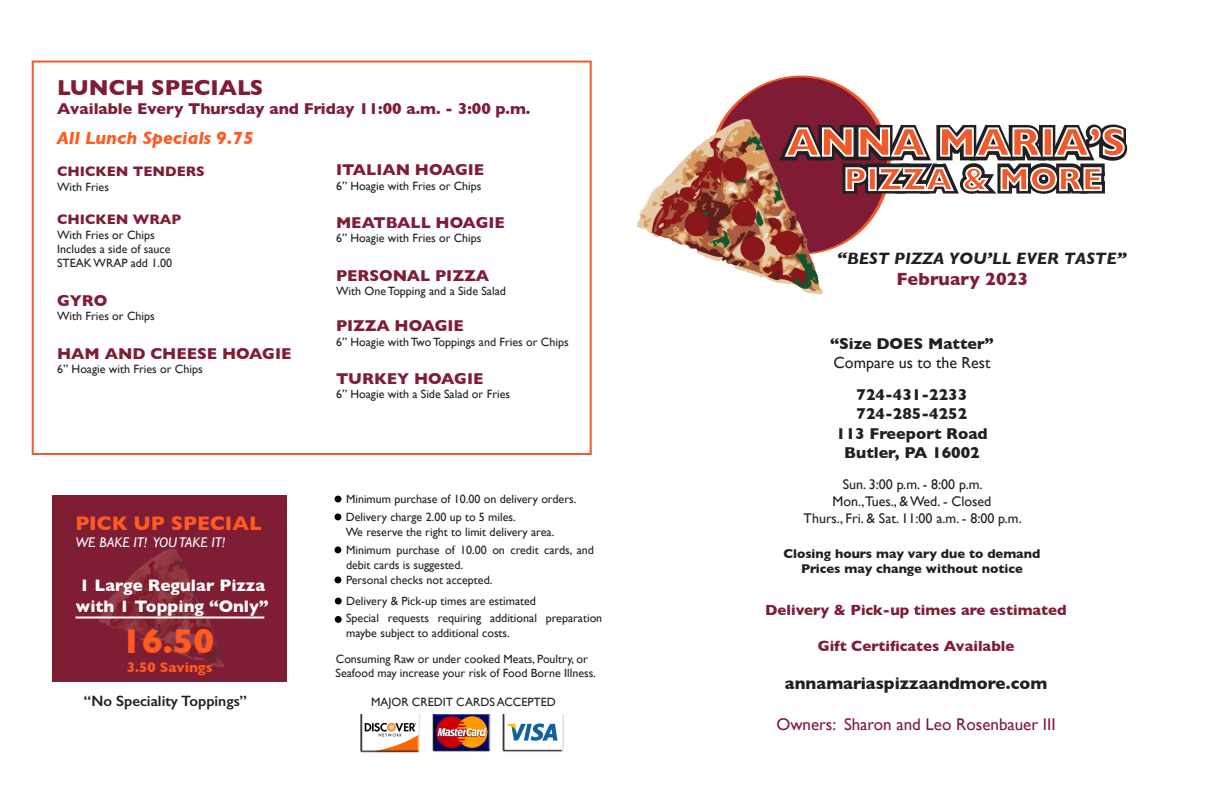
<style>
.page{position:relative;width:1224px;height:792px;background:#fff}
.page>*{position:absolute;margin:0;border:0;box-sizing:border-box;transform-origin:0 0}
.t1{font:700 35px "Gill Sans";color:#ff5a22}
.t2{font:700 22px "Gill Sans";color:#7f1d35}
.t3{font:700 20px "Gill Sans";color:#ff5a22}
.t4{font:italic 700 18px "Gill Sans";color:#ff5a22}
.t5{font:700 18px "Gill Sans";color:#7f1d35}
.t6{font:700 17px "Gill Sans";color:#fff}
.t7{font:17px "Gill Sans";color:#7f1d35}
.t8{font:700 17px "Gill Sans";color:#231f20}
.t9{font:italic 700 16.8px "Gill Sans";color:#231f20}
.t10{font:700 16px "Gill Sans";color:#7f1d35}
.t11{font:700 16px "Gill Sans";color:#231f20}
.t12{font:16px "Gill Sans";color:#231f20}
.t13{font:700 15px "Gill Sans";color:#7f1d35}
.t14{font:600 15px "Gill Sans";color:#231f20}
.t15{font:14px "Gill Sans";color:#231f20}
.t16{font:700 14px "Gill Sans";color:#7f1d35}
.t17{font:italic 14px "Gill Sans";color:#fff}
.t18{font:700 14px "Gill Sans";color:#ff5a22}
.t19{font:700 13px "Gill Sans";color:#231f20}
.t20{font:12px/14.4px "Gill Sans";color:#231f20}
</style>
<div class="page">
<svg style="left:730px;top:75px;width:398px;height:134px"></svg>
<img style="left:636px;top:109px;width:243px;height:186px">
<div style="left:685px;top:212px;width:24px;height:24px;background:#8b171a;border-radius:50%"></div>
<div style="left:732px;top:202px;width:24px;height:24px;background:#8b171a;border-radius:50%"></div>
<div style="left:740px;top:236px;width:25px;height:25px;background:#8b171a;border-radius:50%"></div>
<div style="left:775px;top:231px;width:25px;height:24px;background:#8b171a;border-radius:50%"></div>
<div style="left:722px;top:158px;width:25px;height:24px;background:#8b171a;border-radius:50%"></div>
<div style="left:52px;top:495px;width:235px;height:186px;background:#7f1d35"></div>
<img style="left:97px;top:549px;width:165px;height:133px">
<div style="left:32px;top:61px;width:560px;height:394px;border:2px solid #f15a2a"></div>
<img style="left:360px;top:714px;width:204px;height:39px">
<hr style="left:76px;top:616px;width:188px;height:2px;background:#fff">
<svg style="left:335px;top:496px;width:6px;height:6px"></svg>
<svg style="left:335px;top:514px;width:6px;height:6px"></svg>
<svg style="left:335px;top:547px;width:6px;height:6px"></svg>
<svg style="left:335px;top:577px;width:6px;height:6px"></svg>
<div style="left:335px;top:598px;width:7px;height:6px;background:#000002;border-radius:50%"></div>
<div style="left:335px;top:616px;width:7px;height:7px;background:#000002;border-radius:50%"></div>
<p class="t2" style="left:57px;top:70px;width:208px">LUNCH SPECIALS</p>
<p class="t10" style="left:57px;top:96px;width:475px">Available Every Thursday and Friday 11:00 a.m. - 3:00 p.m.</p>
<p class="t4" style="left:57px;top:128px;width:198px">All Lunch Specials 9.75</p>
<p class="t16" style="left:57px;top:160px;width:149px">CHICKEN TENDERS</p>
<p class="t20" style="left:57px;top:179px;width:53px">With Fries</p>
<p class="t16" style="left:57px;top:208px;width:126px">CHICKEN WRAP</p>
<p class="t20" style="left:57px;top:227px;width:99px">With Fries or Chips</p>
<p class="t20" style="left:57px;top:242px;width:115px">Includes a side of sauce</p>
<p class="t20" style="left:57px;top:256px;width:116px">STEAK WRAP add 1.00</p>
<p class="t10" style="left:57px;top:288px;width:52px">GYRO</p>
<p class="t20" style="left:57px;top:309px;width:99px">With Fries or Chips</p>
<p class="t10" style="left:57px;top:340px;width:236px">HAM AND CHEESE HOAGIE</p>
<p class="t20" style="left:57px;top:362px;width:147px">6” Hoagie with Fries or Chips</p>
<p class="t3" style="left:75px;top:507px;width:188px">PICK UP SPECIAL</p>
<p class="t17" style="left:75px;top:534px;width:152px">WE BAKE IT! YOU TAKE IT!</p>
<p class="t6" style="left:79px;top:572px;width:187px">1 Large Regular Pizza</p>
<p class="t6" style="left:76px;top:592px;width:194px">with 1 Topping “Only”</p>
<p class="t1" style="left:121px;top:614px;width:94px">16.50</p>
<p class="t18" style="left:127px;top:657px;width:87px">3.50 Savings</p>
<p class="t14" style="left:84px;top:692px;width:165px">“No Speciality Toppings”</p>
<p class="t10" style="left:336px;top:157px;width:150px">ITALIAN HOAGIE</p>
<p class="t20" style="left:336px;top:178px;width:147px">6” Hoagie with Fries or Chips</p>
<p class="t10" style="left:336px;top:210px;width:170px">MEATBALL HOAGIE</p>
<p class="t20" style="left:336px;top:231px;width:147px">6” Hoagie with Fries or Chips</p>
<p class="t10" style="left:336px;top:263px;width:155px">PERSONAL PIZZA</p>
<p class="t20" style="left:336px;top:284px;width:171px">With One Topping and a Side Salad</p>
<p class="t10" style="left:336px;top:313px;width:129px">PIZZA HOAGIE</p>
<p class="t20" style="left:336px;top:334px;width:234px">6” Hoagie with Two Toppings and Fries or Chips</p>
<p class="t10" style="left:336px;top:366px;width:149px">TURKEY HOAGIE</p>
<p class="t20" style="left:336px;top:387px;width:176px">6” Hoagie with a Side Salad or Fries</p>
<p class="t20" style="left:346px;top:492px;width:232px">Minimum purchase of 10.00 on delivery orders.</p>
<p class="t20" style="left:346px;top:510px;width:171px">Delivery charge 2.00 up to 5 miles.</p>
<p class="t20" style="left:346px;top:524px;width:210px">We reserve the right to limit delivery area.</p>
<p class="t20" style="left:346px;top:543px;width:250px">Minimum purchase of 10.00 on credit cards, and debit cards is suggested.</p>
<p class="t20" style="left:346px;top:573px;width:148px">Personal checks not accepted.</p>
<p class="t20" style="left:346px;top:594px;width:191px">Delivery &amp; Pick-up times are estimated</p>
<p class="t20" style="left:346px;top:611px;width:258px">Special requests requiring additional preparation maybe subject to additional costs.</p>
<p class="t20" style="left:336px;top:652px;width:253px">Consuming Raw or under cooked Meats, Poultry, or</p>
<p class="t20" style="left:336px;top:666px;width:262px">Seafood may increase your risk of Food Borne Illness.</p>
<p class="t20" style="left:371px;top:695px;width:186px">MAJOR CREDIT CARDS ACCEPTED</p>
<p class="t9" style="left:838px;top:249px;width:290px">“BEST PIZZA YOU’LL EVER TASTE”</p>
<p class="t5" style="left:897px;top:264px;width:133px">February 2023</p>
<p class="t11" style="left:830px;top:331px;width:165px">“Size DOES Matter”</p>
<p class="t12" style="left:834px;top:353px;width:158px">Compare us to the Rest</p>
<p class="t11" style="left:857px;top:382px;width:112px">724-431-2233</p>
<p class="t11" style="left:857px;top:401px;width:112px">724-285-4252</p>
<p class="t11" style="left:836px;top:421px;width:153px">113 Freeport Road</p>
<p class="t11" style="left:844px;top:440px;width:137px">Butler, PA 16002</p>
<p class="t15" style="left:843px;top:476px;width:141px">Sun. 3:00 p.m. - 8:00 p.m.</p>
<p class="t15" style="left:833px;top:493px;width:160px">Mon.,Tues., &amp; Wed. - Closed</p>
<p class="t15" style="left:804px;top:510px;width:220px">Thurs., Fri. &amp; Sat. 11:00 a.m. - 8:00 p.m.</p>
<p class="t19" style="left:784px;top:543px;width:258px">Closing hours may vary due to demand</p>
<p class="t19" style="left:801px;top:559px;width:223px">Prices may change without notice</p>
<p class="t13" style="left:765px;top:598px;width:303px">Delivery &amp; Pick-up times are estimated</p>
<p class="t13" style="left:818px;top:634px;width:198px">Gift Certificates Available</p>
<p class="t8" style="left:785px;top:670px;width:264px">annamariaspizzaandmore.com</p>
<p class="t7" style="left:776px;top:714px;width:281px">Owners: Sharon and Leo Rosenbauer III</p>
</div>
